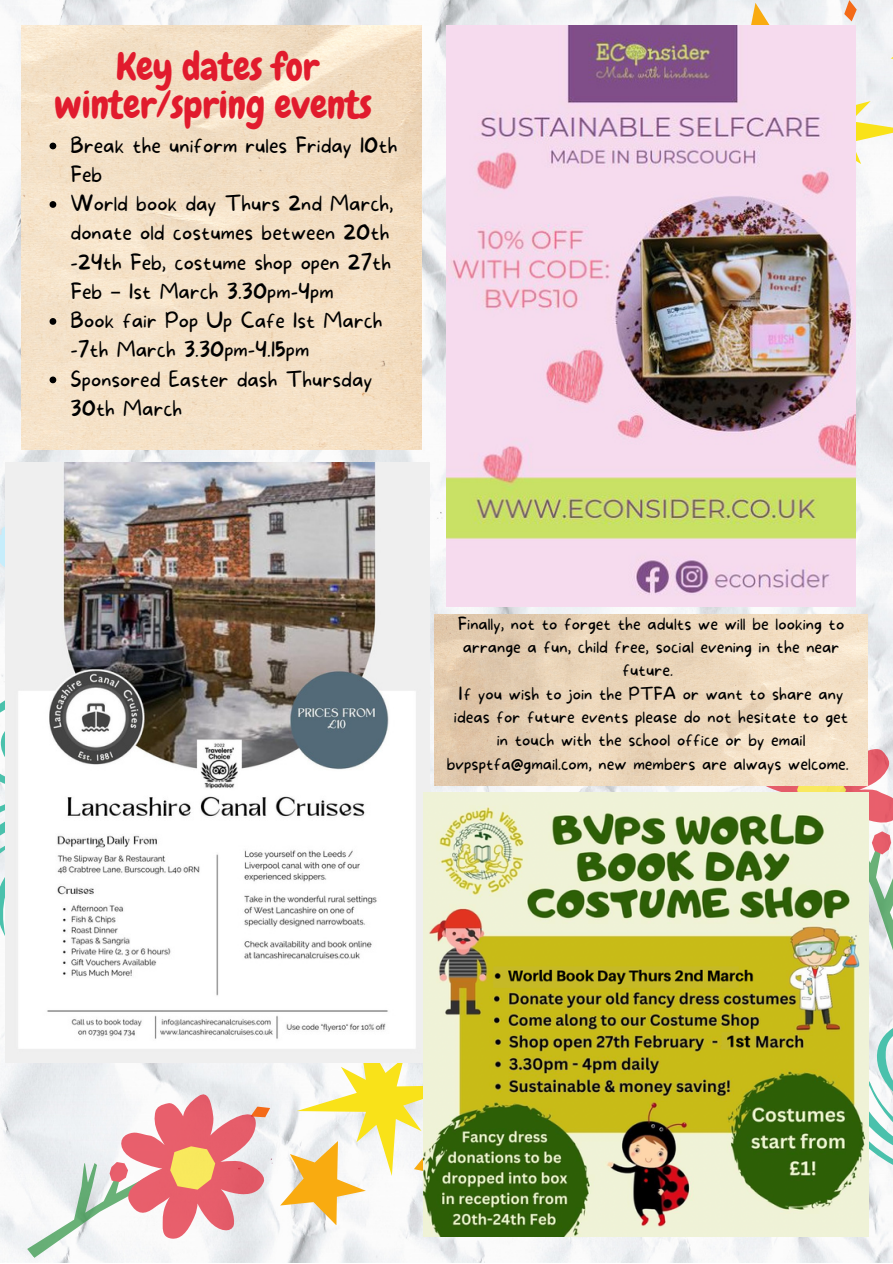
<style>
.page{position:relative;width:893px;height:1264px;background:#fff}
.page>*{position:absolute;margin:0;border:0;box-sizing:border-box;transform-origin:0 0}
.t1{font:38.25px/38.2px "Chewy";color:#e11b2d;text-align:center}
.t2{font:100 21px/29.2px "More Sugar";color:#000}
.t3{font:100 16.95px/23.4px "More Sugar";color:#000;text-align:center}
.s1{font-family:"Noto Sans Gurmukhi";font-weight:400}
</style>
<div class="page">
<img style="left:0;top:0;width:892px;height:1262px">
<svg style="left:720px;top:0;width:172px;height:228px"></svg>
<img style="left:21px;top:26px;width:400px;height:423px">
<svg style="left:0;top:634px;width:6px;height:359px"></svg>
<svg style="left:745px;top:700px;width:147px;height:233px"></svg>
<svg style="left:0;top:472px;width:6px;height:159px"></svg>
<img style="left:435px;top:614px;width:432px;height:171px">
<svg style="left:672px;top:933px;width:220px;height:316px"></svg>
<img style="left:446px;top:25px;width:409px;height:582px">
<img style="left:6px;top:463px;width:424px;height:599px">
<svg style="left:21px;top:1043px;width:472px;height:219px"></svg>
<img style="left:424px;top:792px;width:444px;height:444px">
<svg style="left:50px;top:143px;width:6px;height:6px"></svg>
<svg style="left:50px;top:201px;width:6px;height:7px"></svg>
<svg style="left:50px;top:318px;width:6px;height:7px"></svg>
<svg style="left:50px;top:376px;width:6px;height:7px"></svg>
<h1 class="t1" style="left:54px;top:48px;width:319px">Key dates for winter/spring events</h1>
<p class="t2" style="left:71px;top:131px;width:328px">Break the uniform rules Friday 10th<br>Feb<br>World book day Thurs 2nd March, donate old costumes between 20th -24th Feb, costume shop open 27th<br>Feb <span class="s1">–</span> 1st March 3.30pm-4pm<br>Book fair Pop Up Cafe 1st March -7th March 3.30pm-4.15pm<br>Sponsored Easter dash Thursday<br>30th March</p>
<p class="t3" style="left:446px;top:612px;width:404px">Finally, not to forget the adults we will be looking to arrange a fun, child free, social evening in the near future.<br>If you wish to join the PTFA or want to share any ideas for future events please do not hesitate to get in touch with the school office or by email bvpsptfa@gmail.com, new members are always welcome.</p>
</div>
